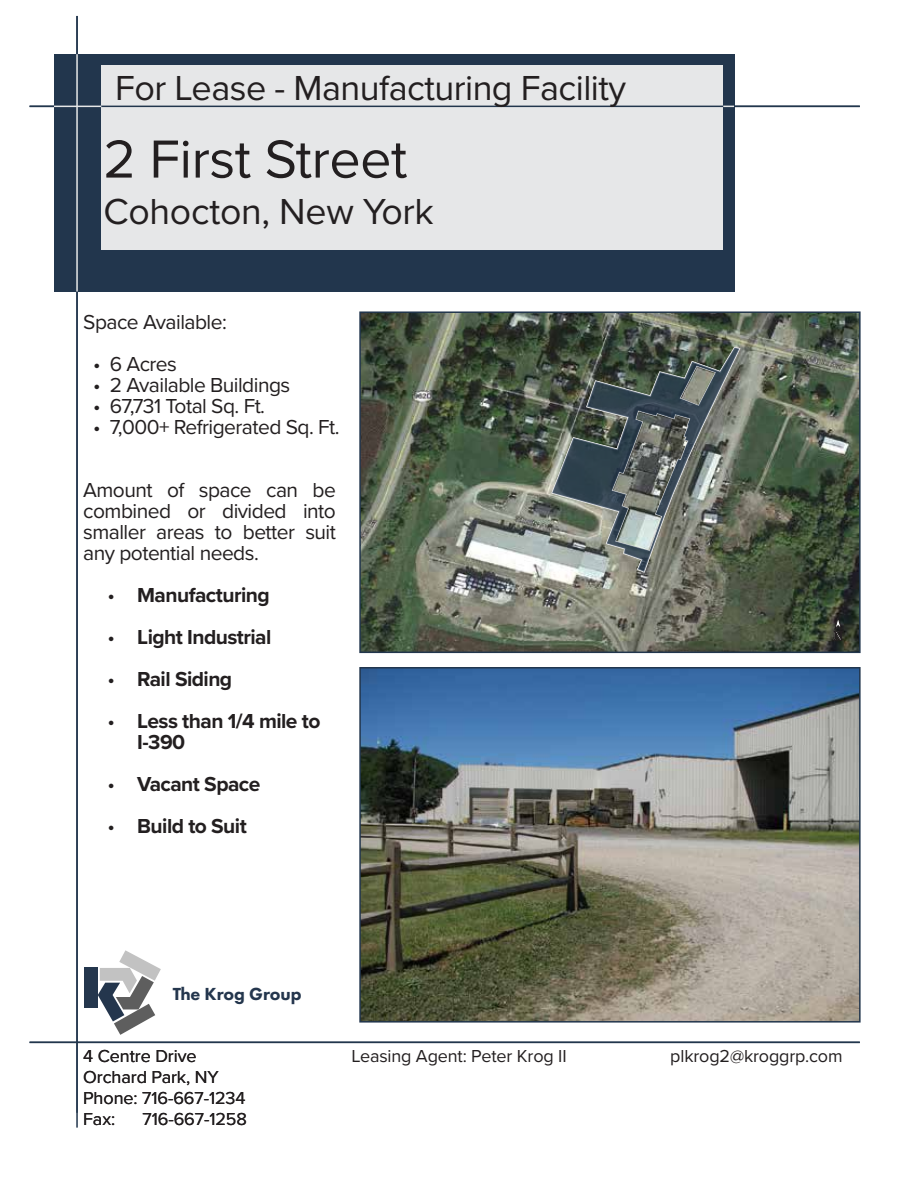
<style>
.page{position:relative;width:918px;height:1188px;background:#fff}
.page>*{position:absolute;margin:0;border:0;box-sizing:border-box;transform-origin:0 0}
.t1{font:55.5px "Proxima Nova";letter-spacing:-.01em;color:#231f20}
.t2{font:37.5px "Proxima Nova";letter-spacing:-.01em;color:#231f20}
.t3{font:36px "Proxima Nova";letter-spacing:-.015em;color:#231f20}
.t4{font:21px/21px "Proxima Nova";letter-spacing:-.025em;color:#231f20;text-align:justify}
.t5{font:700 21px/21px "Proxima Nova";letter-spacing:-.025em;color:#231f20}
.t6{font:800 18.15px "Futura PT";color:#24364d}
.t7{font:18px/21px "Proxima Nova";letter-spacing:-.005em;color:#231f20}
.t8{font:500 13.95px "Oxtail OT";color:#fff;scale:.91 1}
.s1{font-weight:400}
</style>
<div class="page">
<img style="left:362px;top:314px;width:496px;height:336px">
<div style="left:359px;top:311px;width:502px;height:342px;border:2px solid #22364d"></div>
<img style="left:362px;top:670px;width:496px;height:350px">
<svg style="left:550px;top:346px;width:191px;height:228px;background:#646c67"></svg>
<div style="left:54px;top:54px;width:680px;height:238px;background:#22364d"></div>
<div style="left:101px;top:65px;width:622px;height:185px;background:#e6e7e8"></div>
<hr style="left:30px;top:106px;width:830px;height:1px;background:#22364d">
<hr style="left:76px;top:54px;width:2px;height:238px;background:#e6e7e8">
<hr style="left:76px;top:16px;width:2px;height:38px;background:#22364d">
<hr style="left:76px;top:292px;width:2px;height:836px;background:#22364d">
<hr style="left:30px;top:1042px;width:830px;height:1px;background:#22364d">
<hr style="left:54px;top:106px;width:47px;height:1px;background:#e6e7e8">
<div style="left:359px;top:667px;width:502px;height:356px;border:2px solid #22364d"></div>
<div style="left:85px;top:968px;width:13px;height:40px;background:#24364d"></div>
<svg style="left:98px;top:950px;width:63px;height:85px"></svg>
<svg style="left:833px;top:617px;width:10px;height:24px"></svg>
<h3 class="t3" style="left:115px;top:61px;width:513px">For Lease - Manufacturing Facility</h3>
<h1 class="t1" style="left:103px;top:118px;width:305px">2 First Street</h1>
<h2 class="t2" style="left:103px;top:184px;width:332px">Cohocton, New York</h2>
<h3 class="t3" style="left:322px;top:61px;width:267px">ixed Use Building</h3>
<h1 class="t1" style="left:103px;top:118px;width:349px">4 Centre Drive</h1>
<h2 class="t2" style="left:103px;top:184px;width:259px">Orchard Park, N</h2>
<p class="t4" style="left:83px;top:311px;width:145px">Space Available:</p>
<p class="t4" style="left:93px;top:353px;width:86px">• 6 Acres</p>
<p class="t4" style="left:93px;top:374px;width:199px">• 2 Available Buildings</p>
<p class="t4" style="left:93px;top:395px;width:174px">• 67,731 Total Sq. Ft.</p>
<p class="t4" style="left:93px;top:416px;width:248px">• 7,000+ Refrigerated Sq. Ft.</p>
<p class="t4" style="left:83px;top:479px;width:254px">Amount of space can be combined or divided into smaller areas to better suit any potential needs.</p>
<p class="t5" style="left:108px;top:584px;width:164px"><span class="s1">•</span> Manufacturing</p>
<p class="t5" style="left:108px;top:626px;width:165px"><span class="s1">•</span> Light Industrial</p>
<p class="t5" style="left:108px;top:668px;width:126px"><span class="s1">•</span> Rail Siding</p>
<p class="t5" style="left:137px;top:710px;width:185px;text-indent:-30px"><span class="s1">•</span> Less than 1/4 mile to<br>I-390</p>
<p class="t5" style="left:108px;top:773px;width:154px"><span class="s1">•</span> Vacant Space</p>
<p class="t5" style="left:108px;top:815px;width:141px"><span class="s1">•</span> Build to Suit</p>
<p class="t8" style="left:834px;top:628px;width:12px">N</p>
<p class="t6" style="left:173px;top:982px;width:130px">The Krog Group</p>
<p class="t7" style="left:83px;top:1045px;width:164px">4 Centre Drive<br>Orchard Park, NY<br>Phone: 716-667-1234<br>Fax:</p>
<p class="t7" style="left:143px;top:1108px;width:106px">716-667-1258</p>
<p class="t7" style="left:351px;top:1045px;width:217px">Leasing Agent: Peter Krog II</p>
<p class="t7" style="left:670px;top:1045px;width:174px">plkrog2@kroggrp.com</p>
</div>
